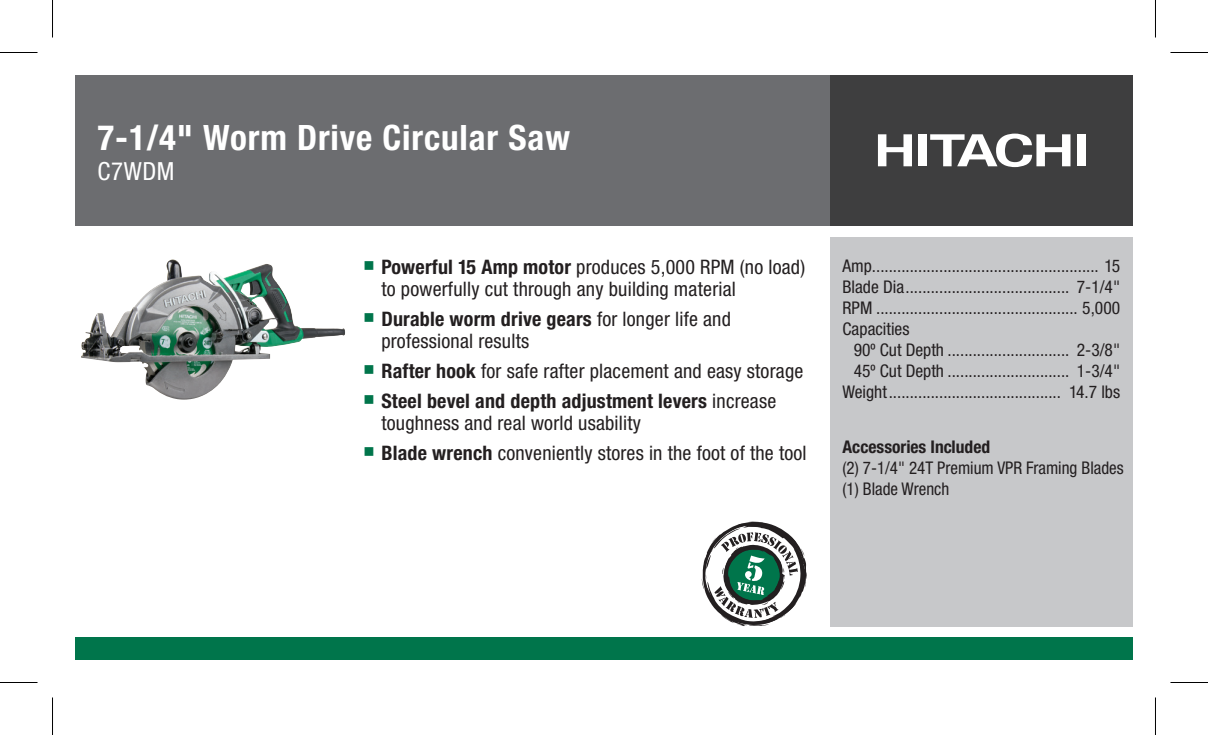
<style>
.page{position:relative;width:1208px;height:735px;background:#fff}
.page>*{position:absolute;margin:0;border:0;box-sizing:border-box;transform-origin:0 0}
.Tool_Name_Text{font:700 condensed 35px "Helvetica Neue LT Std";letter-spacing:.025em;color:#fff}
.Tool_Model_Text_-_Ti{font:condensed 25px "Helvetica Neue LT Std";letter-spacing:.025em;color:#fff}
.t1{font:condensed 20px/22.5px "Helvetica Neue LT Std";letter-spacing:.01em;color:#231f20}
.Spec_1_Text_Bold{font:condensed 17.5px "Helvetica Neue LT Std";color:#231f20}
.Spec_1_Text_Bold-2{font:700 condensed 17.5px "Helvetica Neue LT Std";color:#231f20}
.s1{color:#00754b}
.s2{font-weight:700}
</style>
<div class="page">
<div style="left:830px;top:237px;width:302px;height:389px;background:#c7c8ca"></div>
<div style="left:75px;top:75px;width:755px;height:151px;background:#6c6d70"></div>
<div style="left:830px;top:75px;width:302px;height:151px;background:#3e3e3f"></div>
<div style="left:1077px;top:134px;width:8px;height:32px;background:#fff"></div>
<svg style="left:878px;top:134px;width:34px;height:32px"></svg>
<div style="left:918px;top:134px;width:9px;height:32px;background:#fff"></div>
<svg style="left:930px;top:134px;width:140px;height:33px"></svg>
<div style="left:75px;top:638px;width:1057px;height:22px;background:#00754b"></div>
<svg style="left:702px;top:522px;width:104px;height:104px"></svg>
<img style="left:81px;top:259px;width:192px;height:141px">
<hr style="left:0;top:52px;width:38px;height:1px;background:#000">
<hr style="left:1170px;top:52px;width:38px;height:1px;background:#000">
<hr style="left:0;top:682px;width:38px;height:1px;background:#000">
<hr style="left:1170px;top:682px;width:38px;height:1px;background:#000">
<hr style="left:52px;top:0;width:1px;height:38px;background:#000">
<hr style="left:52px;top:698px;width:1px;height:37px;background:#000">
<hr style="left:1155px;top:0;width:1px;height:38px;background:#000">
<hr style="left:1155px;top:698px;width:1px;height:37px;background:#000">
<p class="Tool_Name_Text" style="left:98px;top:116px;width:474px">7-1/4" Worm Drive Circular Saw</p>
<p class="Tool_Model_Text_-_Ti" style="left:98px;top:157px;width:79px">C7WDM</p>
<p class="t1" style="left:381px;top:255px;width:425px;text-indent:-18px"><span class="s1">■</span> <span class="s2">Powerful 15 Amp motor</span> produces 5,000 RPM (no load) to powerfully cut through any building material</p>
<p class="t1" style="left:381px;top:307px;width:351px;text-indent:-18px"><span class="s1">■</span> <span class="s2">Durable worm drive gears</span> for longer life and professional results</p>
<p class="t1" style="left:363px;top:360px;width:441px"><span class="s1">■</span> <span class="s2">Rafter hook</span> for safe rafter placement and easy storage</p>
<p class="t1" style="left:381px;top:389px;width:396px;text-indent:-18px"><span class="s1">■</span> <span class="s2">Steel bevel and depth adjustment levers</span> increase toughness and real world usability</p>
<p class="t1" style="left:363px;top:441px;width:445px"><span class="s1">■</span> <span class="s2">Blade wrench</span> conveniently stores in the foot of the tool</p>
<p class="Spec_1_Text_Bold" style="left:842px;top:256px;width:279px">Amp...................................................... 15</p>
<p class="Spec_1_Text_Bold" style="left:842px;top:277px;width:279px">Blade Dia....................................... 7-1/4"</p>
<p class="Spec_1_Text_Bold" style="left:842px;top:298px;width:279px">RPM ................................................ 5,000</p>
<p class="Spec_1_Text_Bold" style="left:842px;top:319px;width:68px">Capacities</p>
<p class="Spec_1_Text_Bold" style="left:853px;top:340px;width:268px">90o Cut Depth ............................. 2-3/8"</p>
<p class="Spec_1_Text_Bold" style="left:853px;top:361px;width:268px">45o Cut Depth ............................. 1-3/4"</p>
<p class="Spec_1_Text_Bold" style="left:842px;top:382px;width:279px">Weight......................................... 14.7 lbs</p>
<p class="Spec_1_Text_Bold-2" style="left:842px;top:436px;width:149px">Accessories Included</p>
<p class="Spec_1_Text_Bold" style="left:842px;top:457px;width:283px">(2) 7-1/4" 24T Premium VPR Framing Blades</p>
<p class="Spec_1_Text_Bold" style="left:842px;top:478px;width:108px">(1) Blade Wrench</p>
</div>
